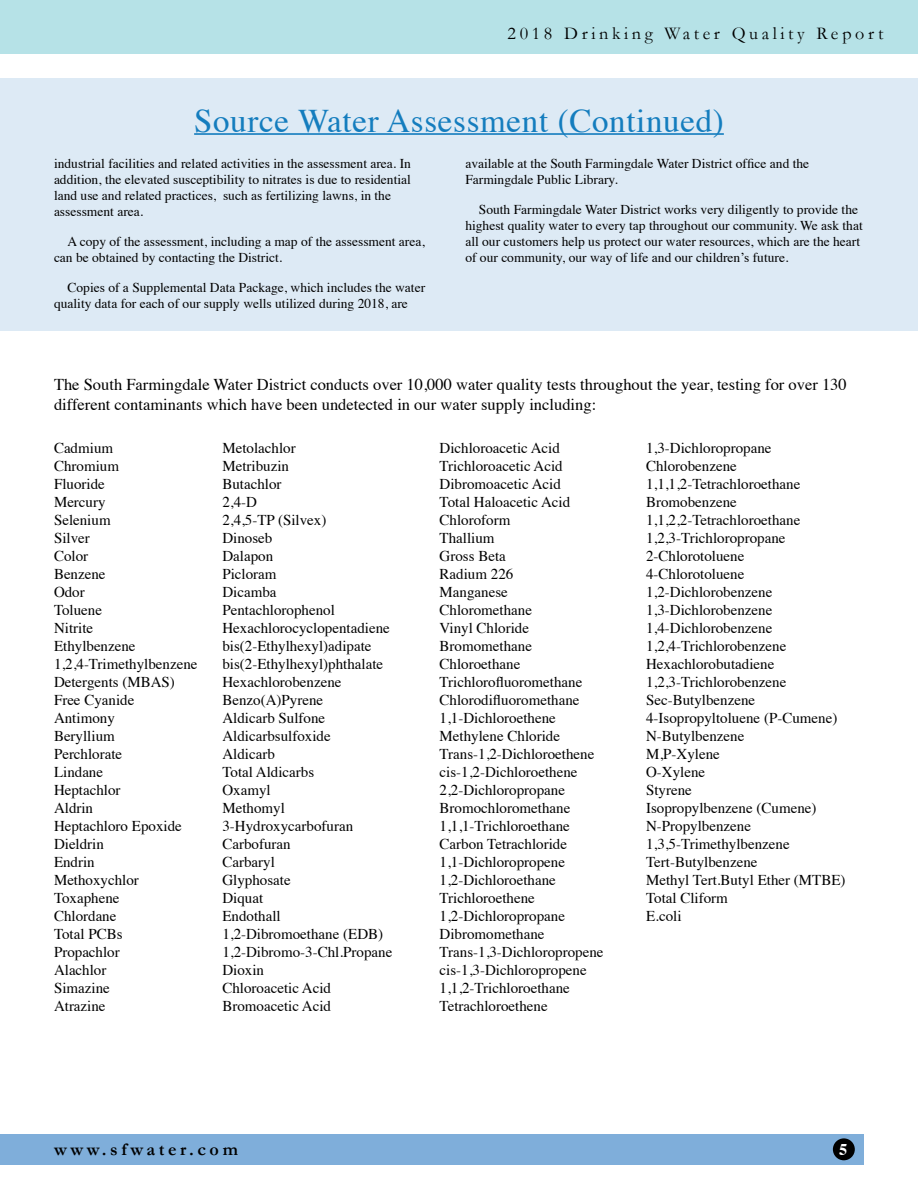
<style>
.page{position:relative;width:918px;height:1188px;background:#fff}
.page>*{position:absolute;margin:0;border:0;box-sizing:border-box;transform-origin:0 0}
.t1{font:33px "Times";letter-spacing:.02em;color:#147dbe}
.t2{font:18.15px "Garamond";letter-spacing:.2em;color:#000}
.t3{font:700 18.15px "Garamond";letter-spacing:.2em;color:#000}
.t4{font:16.5px/19.8px "Times";color:#000}
.t5{font:700 16.35px "Times";color:#fff}
.t6{font:15px/18px "Times";color:#000}
.t7{font:13.5px/16.2px "Times";color:#000}
</style>
<div class="page">
<div style="left:0;top:78px;width:918px;height:252px;background:#ddeaf5"></div>
<div style="left:0;top:0;width:918px;height:53px;background:#b6e2e7"></div>
<hr style="left:194px;top:133px;width:530px;height:2px;background:#147dbe">
<div style="left:0;top:1135px;width:864px;height:30px;background:#7faeda"></div>
<div style="left:833px;top:1138px;width:22px;height:22px;background:#000;border-radius:50%"></div>
<p class="t2" style="left:508px;top:22px;width:377px">2018 Drinking Water Quality Report</p>
<h1 class="t1" style="left:194px;top:90px;width:531px">Source Water Assessment (Continued)</h1>
<p class="t7" style="left:54px;top:154px;width:358px">industrial facilities and related activities in the assessment area. In addition, the elevated susceptibility to nitrates is due to residential land use and related practices, such as fertilizing lawns, in the assessment area.</p>
<p class="t7" style="left:54px;top:232px;width:372px;text-indent:14px">A copy of the assessment, including a map of the assessment area, can be obtained by contacting the District.</p>
<p class="t7" style="left:54px;top:278px;width:373px;text-indent:14px">Copies of a Supplemental Data Package, which includes the water quality data for each of our supply wells utilized during 2018, are</p>
<p class="t7" style="left:465px;top:154px;width:345px">available at the South Farmingdale Water District office and the<br>Farmingdale Public Library.</p>
<p class="t7" style="left:465px;top:200px;width:399px;text-indent:14px">South Farmingdale Water District works very diligently to provide the highest quality water to every tap throughout our community. We ask that all our customers help us protect our water resources, which are the heart of our community, our way of life and our children’s future.</p>
<p class="t4" style="left:54px;top:374px;width:794px">The South Farmingdale Water District conducts over 10,000 water quality tests throughout the year, testing for over 130 different contaminants which have been undetected in our water supply including:</p>
<p class="t6" style="left:54px;top:437px;width:145px">Cadmium<br>Chromium<br>Fluoride<br>Mercury<br>Selenium<br>Silver<br>Color<br>Benzene<br>Odor<br>Toluene<br>Nitrite<br>Ethylbenzene<br>1,2,4-Trimethylbenzene<br>Detergents (MBAS)<br>Free Cyanide<br>Antimony<br>Beryllium<br>Perchlorate<br>Lindane<br>Heptachlor<br>Aldrin<br>Heptachloro Epoxide<br>Dieldrin<br>Endrin<br>Methoxychlor<br>Toxaphene<br>Chlordane<br>Total PCBs<br>Propachlor<br>Alachlor<br>Simazine<br>Atrazine</p>
<p class="t6" style="left:222px;top:437px;width:171px">Metolachlor<br>Metribuzin<br>Butachlor<br>2,4-D<br>2,4,5-TP (Silvex)<br>Dinoseb<br>Dalapon<br>Picloram<br>Dicamba<br>Pentachlorophenol<br>Hexachlorocyclopentadiene bis(2-Ethylhexyl)adipate bis(2-Ethylhexyl)phthalate<br>Hexachlorobenzene<br>Benzo(A)Pyrene<br>Aldicarb Sulfone<br>Aldicarbsulfoxide<br>Aldicarb<br>Total Aldicarbs<br>Oxamyl<br>Methomyl<br>3-Hydroxycarbofuran<br>Carbofuran<br>Carbaryl<br>Glyphosate<br>Diquat<br>Endothall<br>1,2-Dibromoethane (EDB)<br>1,2-Dibromo-3-Chl.Propane<br>Dioxin<br>Chloroacetic Acid<br>Bromoacetic Acid</p>
<p class="t6" style="left:440px;top:437px;width:166px">Dichloroacetic Acid<br>Trichloroacetic Acid<br>Dibromoacetic Acid<br>Total Haloacetic Acid<br>Chloroform<br>Thallium<br>Gross Beta<br>Radium 226<br>Manganese<br>Chloromethane<br>Vinyl Chloride<br>Bromomethane<br>Chloroethane<br>Trichlorofluoromethane<br>Chlorodifluoromethane<br>1,1-Dichloroethene<br>Methylene Chloride<br>Trans-1,2-Dichloroethene cis-1,2-Dichloroethene<br>2,2-Dichloropropane<br>Bromochloromethane<br>1,1,1-Trichloroethane<br>Carbon Tetrachloride<br>1,1-Dichloropropene<br>1,2-Dichloroethane<br>Trichloroethene<br>1,2-Dichloropropane<br>Dibromomethane<br>Trans-1,3-Dichloropropene cis-1,3-Dichloropropene<br>1,1,2-Trichloroethane<br>Tetrachloroethene</p>
<p class="t6" style="left:646px;top:437px;width:201px">1,3-Dichloropropane<br>Chlorobenzene<br>1,1,1,2-Tetrachloroethane<br>Bromobenzene<br>1,1,2,2-Tetrachloroethane<br>1,2,3-Trichloropropane<br>2-Chlorotoluene<br>4-Chlorotoluene<br>1,2-Dichlorobenzene<br>1,3-Dichlorobenzene<br>1,4-Dichlorobenzene<br>1,2,4-Trichlorobenzene<br>Hexachlorobutadiene<br>1,2,3-Trichlorobenzene<br>Sec-Butylbenzene<br>4-Isopropyltoluene (P-Cumene)<br>N-Butylbenzene<br>M,P-Xylene<br>O-Xylene<br>Styrene<br>Isopropylbenzene (Cumene)<br>N-Propylbenzene<br>1,3,5-Trimethylbenzene<br>Tert-Butylbenzene<br>Methyl Tert.Butyl Ether (MTBE)<br>Total Cliform<br>E.coli</p>
<p class="t3" style="left:54px;top:1138px;width:185px">www.sfwater.com</p>
<p class="t5" style="left:839px;top:1134px;width:10px">5</p>
</div>
